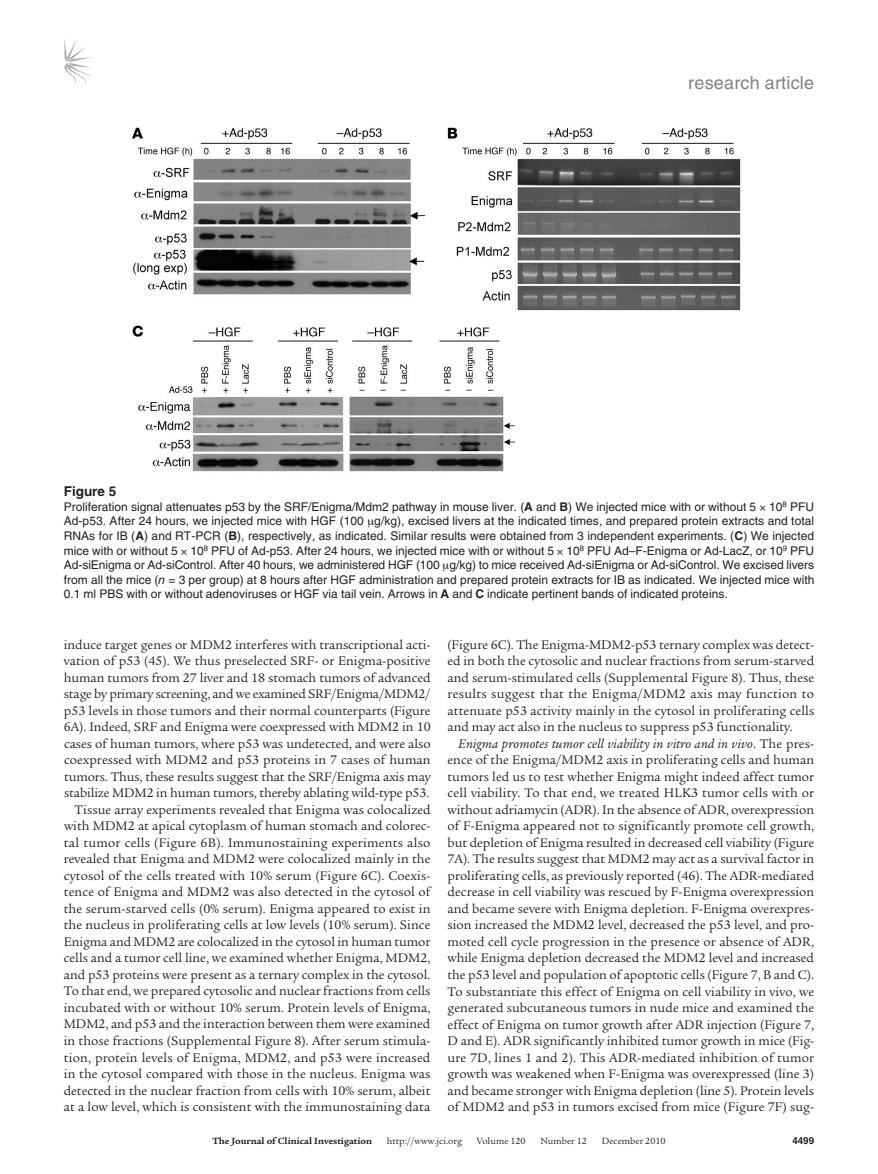
<style>
.page{position:relative;width:878px;height:1174px;background:#fff}
.page>*{position:absolute;margin:0;border:0;box-sizing:border-box;transform-origin:0 0}
.t1{font:18px "Helvetica LT Std";letter-spacing:.01em;color:#808285}
.t2{font:13.5px/16.5px "Legacy Serif Std";color:#231f20;text-align:justify}
.t3{font:700 13.5px "Helvetica LT Std";color:#231f20}
.t4{font:12px/14.7px "Helvetica LT Std";color:#231f20;text-align:justify}
.t5{font:9.75px "Legacy Serif Std";color:#231f20}
.t6{font:700 9.75px "Legacy Serif Std";color:#231f20}
.t7{font:700 9.75px "Helvetica LT Std";color:#231f20}
.s1{font-weight:700}
.s2{font-style:italic}
</style>
<div class="page">
<svg style="left:64px;top:39px;width:27px;height:46px"></svg>
<img style="left:132px;top:127px;width:609px;height:345px">
<h1 class="t1" style="left:688px;top:72px;width:127px">research article</h1>
<p class="t3" style="left:64px;top:483px;width:54px">Figure 5</p>
<p class="t4" style="left:64px;top:499px;width:752px">Proliferation signal attenuates p53 by the SRF/Enigma/Mdm2 pathway in mouse liver. (<span class="s1">A</span> and <span class="s1">B</span>) We injected mice with or without 5 10<sup>8</sup> PFU Ad-p53. After 24 hours, we injected mice with HGF (100 g/kg), excised livers at the indicated times, and prepared protein extracts and total RNAs for IB (<span class="s1">A</span>) and RT-PCR (<span class="s1">B</span>), respectively, as indicated. Similar results were obtained from 3 independent experiments. (<span class="s1">C</span>) We injected mice with or without 5 10<sup>8</sup> PFU of Ad-p53. After 24 hours, we injected mice with or without 5 10<sup>8</sup> PFU Ad–F-Enigma or Ad-LacZ, or 10<sup>9</sup> PFU Ad-siEnigma or Ad-siControl. After 40 hours, we administered HGF (100 g/kg) to mice received Ad-siEnigma or Ad-siControl. We excised livers from all the mice (<span class="s2">n</span> = 3 per group) at 8 hours after HGF administration and prepared protein extracts for IB as indicated. We injected mice with 0.1 ml PBS with or without adenoviruses or HGF via tail vein. Arrows in <span class="s1">A</span> and <span class="s1">C</span> indicate pertinent bands of indicated proteins.</p>
<p class="t2" style="left:64px;top:636px;width:368px;text-align:right">induce target genes or MDM2 interferes with transcriptional acti&shy;vation of p53 (45). We thus preselected SRF- or Enigma-positive human tumors from 27 liver and 18 stomach tumors of advanced stage by primary screening, and we examined SRF/Enigma/MDM2/ p53 levels in those tumors and their normal counterparts (Figure 6A). Indeed, SRF and Enigma were coexpressed with MDM2 in 10 cases of human tumors, where p53 was undetected, and were also coexpressed with MDM2 and p53 proteins in 7 cases of human tumors. Thus, these results suggest that the SRF/Enigma axis may stabilize MDM2 in human tumors, thereby ablating wild-type p53.<br>Tissue array experiments revealed that Enigma was colocalized with MDM2 at apical cytoplasm of human stomach and colorec&shy;tal tumor cells (Figure 6B). Immunostaining experiments also revealed that Enigma and MDM2 were colocalized mainly in the cytosol of the cells treated with 10% serum (Figure 6C). Coexis&shy;tence of Enigma and MDM2 was also detected in the cytosol of the serum-starved cells (0% serum). Enigma appeared to exist in the nucleus in proliferating cells at low levels (10% serum). Since Enigma and MDM2 are colocalized in the cytosol in human tumor cells and a tumor cell line, we examined whether Enigma, MDM2, and p53 proteins were present as a ternary complex in the cytosol.<br>To that end, we prepared cytosolic and nuclear fractions from cells incubated with or without 10% serum. Protein levels of Enigma, MDM2, and p53 and the interaction between them were examined in those fractions (Supplemental Figure 8). After serum stimula&shy;tion, protein levels of Enigma, MDM2, and p53 were increased in the cytosol compared with those in the nucleus. Enigma was detected in the nuclear fraction from cells with 10% serum, albeit at a low level, which is consistent with the immunostaining data</p>
<p class="t2" style="left:447px;top:636px;width:368px">(Figure 6C). The Enigma-MDM2-p53 ternary complex was detect&shy;ed in both the cytosolic and nuclear fractions from serum-starved and serum-stimulated cells (Supplemental Figure 8). Thus, these results suggest that the Enigma/MDM2 axis may function to attenuate p53 activity mainly in the cytosol in proliferating cells and may act also in the nucleus to suppress p53 functionality.</p>
<p class="t2" style="left:447px;top:735px;width:368px;text-indent:11px"><span class="s2">Enigma promotes tumor cell viability in vitro and in vivo</span>. The pres&shy;ence of the Enigma/MDM2 axis in proliferating cells and human tumors led us to test whether Enigma might indeed affect tumor cell viability. To that end, we treated HLK3 tumor cells with or without adriamycin (ADR). In the absence of ADR, overexpression of F-Enigma appeared not to significantly promote cell growth, but depletion of Enigma resulted in decreased cell viability (Figure 7A). The results suggest that MDM2 may act as a survival factor in proliferating cells, as previously reported (46). The ADR-mediated decrease in cell viability was rescued by F-Enigma overexpression and became severe with Enigma depletion. F-Enigma overexpres&shy;sion increased the MDM2 level, decreased the p53 level, and pro&shy;moted cell cycle progression in the presence or absence of ADR, while Enigma depletion decreased the MDM2 level and increased the p53 level and population of apoptotic cells (Figure 7, B and C).<br>To substantiate this effect of Enigma on cell viability in vivo, we generated subcutaneous tumors in nude mice and examined the effect of Enigma on tumor growth after ADR injection (Figure 7, D and E). ADR significantly inhibited tumor growth in mice (Fig&shy;ure 7D, lines 1 and 2). This ADR-mediated inhibition of tumor growth was weakened when F-Enigma was overexpressed (line 3) and became stronger with Enigma depletion (line 5). Protein levels of MDM2 and p53 in tumors excised from mice (Figure 7F) sug-</p>
<p class="t6" style="left:212px;top:1135px;width:161px">The Journal of Clinical Investigation</p>
<p class="t5" style="left:387px;top:1135px;width:77px">http://www.jci.org</p>
<p class="t5" style="left:476px;top:1135px;width:50px">Volume 120</p>
<p class="t5" style="left:540px;top:1135px;width:48px">Number 12</p>
<p class="t5" style="left:601px;top:1135px;width:65px">December 2010</p>
<p class="t7" style="left:792px;top:1134px;width:23px">4499</p>
</div>
